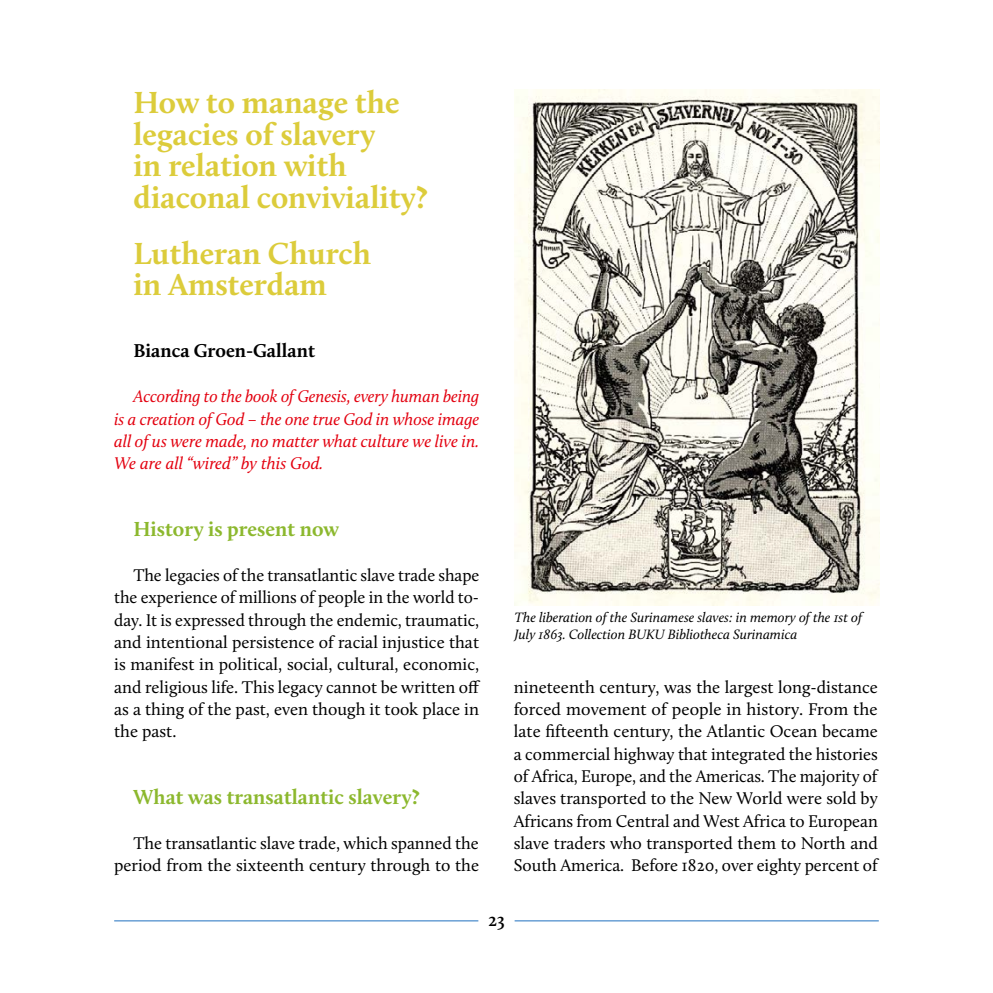
<style>
.page{position:relative;width:993px;height:993px;background:#fff}
.page>*{position:absolute;margin:0;border:0;box-sizing:border-box;transform-origin:0 0}
.t1{font:700 31.5px/31.5px "Calluna";color:#dccc3b}
.t2{font:700 21px "Calluna";color:#8cb82e}
.t3{font:700 19.25px "Calluna";color:#000}
.t4{font:600 19.25px "Calluna";color:#000}
.t5{font:17.5px/22.4px "Calluna";letter-spacing:-.005em;color:#000;text-align:justify}
.t6{font:italic 17.5px/22.4px "Calluna";color:#e3000f;text-align:justify}
.t7{font:italic 14px/16.8px "Calluna";color:#000}
</style>
<div class="page">
<hr style="left:114px;top:919px;width:364px;height:2px;background:#5592ce">
<hr style="left:514px;top:919px;width:364px;height:2px;background:#5592ce">
<img style="left:514px;top:90px;width:364px;height:515px">
<h1 class="t1" style="left:133px;top:86px;width:295px">How to manage the legacies of slavery<br>in relation with diaconal conviviality?</h1>
<h1 class="t1" style="left:133px;top:237px;width:239px">Lutheran Church in Amsterdam</h1>
<p class="t3" style="left:133px;top:339px;width:183px">Bianca Groen-Gallant</p>
<p class="t6" style="left:114px;top:385px;width:366px;text-indent:19px">According to the book of Genesis, every human being is a creation of God – the one true God in whose image all of us were made, no matter what culture we live in.<br>We are all “wired” by this God.</p>
<p class="t2" style="left:133px;top:516px;width:207px">History is present now</p>
<p class="t5" style="left:114px;top:563px;width:367px;text-indent:19px">The legacies of the transatlantic slave trade shape the experience of millions of people in the world to&shy;day. It is expressed through the endemic, traumatic, and intentional persistence of racial injustice that is manifest in political, social, cultural, economic, and religious life. This legacy cannot be written off as a thing of the past, even though it took place in the past.</p>
<p class="t2" style="left:133px;top:784px;width:287px">What was transatlantic slavery?</p>
<p class="t5" style="left:114px;top:831px;width:366px;text-align:right">The transatlantic slave trade, which spanned the period from the sixteenth century through to the</p>
<p class="t7" style="left:514px;top:608px;width:349px">The liberation of the Surinamese slaves: in memory of the 1st of<br>July 1863. Collection BUKU Bibliotheca Surinamica</p>
<p class="t5" style="left:513px;top:675px;width:365px">nineteenth century, was the largest long-distance forced movement of people in history. From the late fifteenth century, the Atlantic Ocean became a commercial highway that integrated the histories of Africa, Europe, and the Americas. The majority of slaves transported to the New World were sold by Africans from Central and West Africa to European slave traders who transported them to North and South America. Before 1820, over eighty percent of</p>
<p class="t4" style="left:488px;top:907px;width:18px">23</p>
</div>
